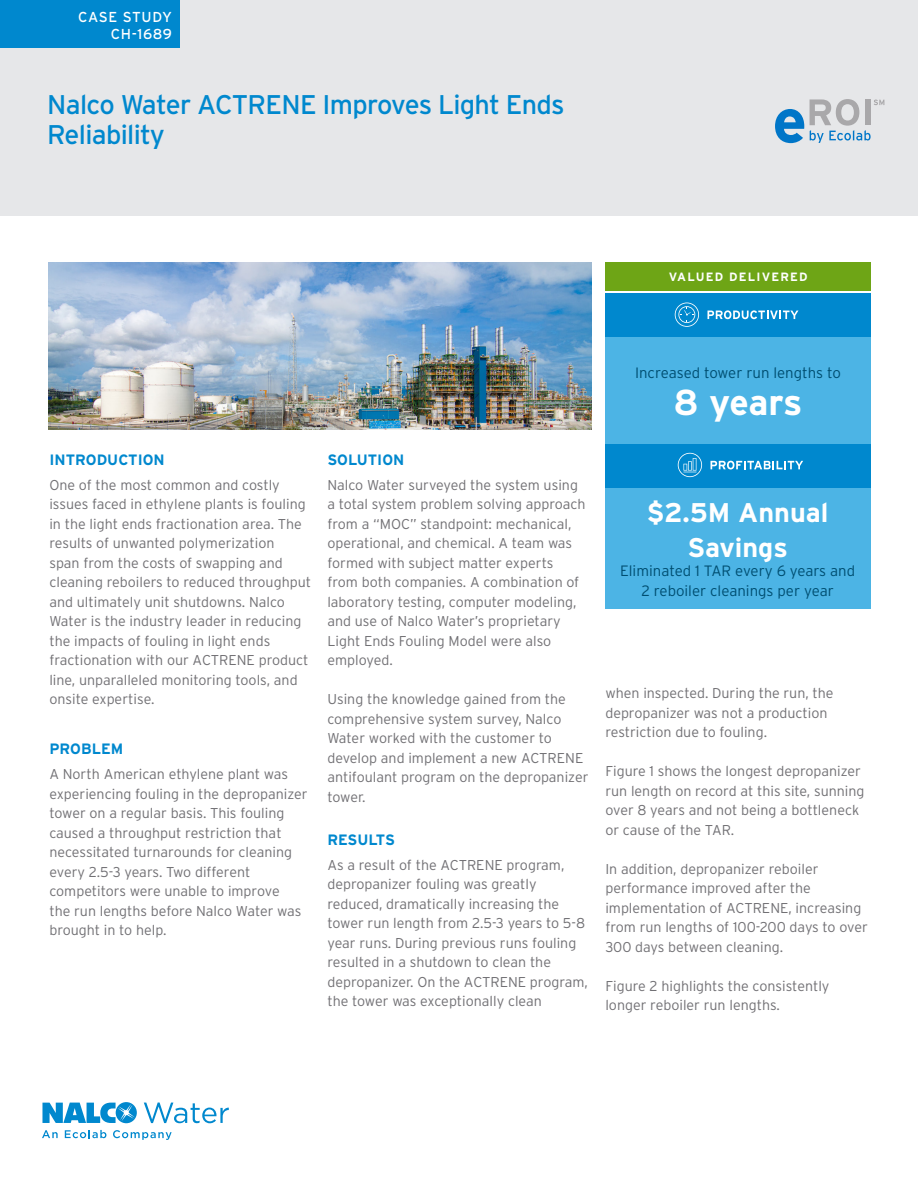
<style>
.page{position:relative;width:918px;height:1188px;background:#fff}
.page>*{position:absolute;margin:0;border:0;box-sizing:border-box;transform-origin:0 0}
.t1{font:700 36px "Interstate";letter-spacing:-.015em;color:#fff}
.t2{font:27px/30px "Interstate";letter-spacing:-.025em;color:#0088ce}
.t3{font:700 27px/34.5px "Interstate";color:#fff;text-align:center}
.t4{font:300 15px "Interstate";color:#004e71}
.t5{font:700 15px "Interstate";color:#0088ce}
.t6{font:14.4px "Interstate";letter-spacing:.05em;color:#fff}
.t7{font:300 14.25px/19.5px "Interstate";color:#717074}
.t8{font:700 12px "Interstate";letter-spacing:.1em;color:#fff}
</style>
<div class="page">
<div style="left:0;top:0;width:918px;height:216px;background:#e6e7e9"></div>
<div style="left:605px;top:294px;width:266px;height:315px;background:#4cb4e5"></div>
<img style="left:48px;top:262px;width:544px;height:168px">
<svg style="left:775px;top:109px;width:29px;height:34px"></svg>
<svg style="left:810px;top:99px;width:74px;height:44px"></svg>
<div style="left:605px;top:262px;width:266px;height:29px;background:#6ea516"></div>
<div style="left:605px;top:294px;width:266px;height:43px;background:#0088ce"></div>
<div style="left:605px;top:444px;width:266px;height:43px;background:#0088ce"></div>
<svg style="left:707px;top:310px;width:91px;height:9px"></svg>
<svg style="left:675px;top:303px;width:24px;height:24px"></svg>
<svg style="left:711px;top:461px;width:92px;height:8px"></svg>
<svg style="left:678px;top:453px;width:24px;height:24px"></svg>
<svg style="left:42px;top:1130px;width:16px;height:8px"></svg>
<svg style="left:65px;top:1130px;width:41px;height:8px"></svg>
<svg style="left:113px;top:1130px;width:59px;height:10px"></svg>
<svg style="left:42px;top:1102px;width:95px;height:21px"></svg>
<svg style="left:144px;top:1103px;width:85px;height:20px"></svg>
<div style="left:0;top:0;width:180px;height:47px;background:#0088ce"></div>
<p class="t6" style="left:78px;top:8px;width:96px">CASE STUDY</p>
<p class="t6" style="left:111px;top:25px;width:63px">CH-1689</p>
<p class="t2" style="left:47px;top:89px;width:519px">Nalco Water ACTRENE Improves Light Ends<br>Reliability</p>
<p class="t8" style="left:669px;top:269px;width:140px">VALUED DELIVERED</p>
<p class="t5" style="left:49px;top:451px;width:117px">INTRODUCTION</p>
<p class="t7" style="left:49px;top:475px;width:263px">One of the most common and costly issues faced in ethylene plants is fouling in the light ends fractionation area. The results of unwanted polymerization<br>span from the costs of swapping and cleaning reboilers to reduced throughput and ultimately unit shutdowns. Nalco Water is the industry leader in reducing the impacts of fouling in light ends fractionation with our ACTRENE product line, unparalleled monitoring tools, and onsite expertise.</p>
<p class="t5" style="left:49px;top:740px;width:75px">PROBLEM</p>
<p class="t7" style="left:49px;top:764px;width:260px">A North American ethylene plant was experiencing fouling in the depropanizer tower on a regular basis. This fouling caused a throughput restriction that necessitated turnarounds for cleaning every 2.5-3 years. Two different competitors were unable to improve<br>the run lengths before Nalco Water was brought in to help.</p>
<p class="t5" style="left:327px;top:451px;width:78px">SOLUTION</p>
<p class="t7" style="left:327px;top:475px;width:260px">Nalco Water surveyed the system using a total system problem solving approach from a “MOC” standpoint: mechanical,</p>
<p class="t7" style="left:327px;top:534px;width:254px">operational, and chemical. A team was formed with subject matter experts from both companies. A combination of laboratory testing, computer modeling,</p>
<p class="t7" style="left:327px;top:612px;width:235px">and use of Nalco Water’s proprietary<br>Light Ends Fouling Model were also employed.</p>
<p class="t7" style="left:327px;top:690px;width:263px">Using the knowledge gained from the comprehensive system survey, Nalco<br>Water worked with the customer to develop and implement a new ACTRENE antifoulant program on the depropanizer tower.</p>
<p class="t5" style="left:327px;top:830px;width:69px">RESULTS</p>
<p class="t7" style="left:327px;top:855px;width:262px">As a result of the ACTRENE program, depropanizer fouling was greatly reduced, dramatically increasing the tower run length from 2.5-3 years to 5-8 year runs. During previous runs fouling resulted in a shutdown to clean the depropanizer. On the ACTRENE program, the tower was exceptionally clean</p>
<p class="t4" style="left:635px;top:363px;width:207px">Increased tower run lengths to</p>
<p class="t1" style="left:673px;top:381px;width:131px">8 years</p>
<p class="t3" style="left:647px;top:495px;width:183px">$2.5M Annual<br>Savings</p>
<p class="t4" style="left:620px;top:562px;width:237px">Eliminated 1 TAR every 6 years and</p>
<p class="t4" style="left:641px;top:581px;width:194px">2 reboiler cleanings per year</p>
<p class="t7" style="left:605px;top:684px;width:230px">when inspected. During the run, the depropanizer was not a production restriction due to fouling.</p>
<p class="t7" style="left:605px;top:762px;width:261px">Figure 1 shows the longest depropanizer run length on record at this site, sunning over 8 years and not being a bottleneck or cause of the TAR.</p>
<p class="t7" style="left:605px;top:859px;width:264px">In addition, depropanizer reboiler performance improved after the implementation of ACTRENE, increasing from run lengths of 100-200 days to over 300 days between cleaning.</p>
<p class="t7" style="left:605px;top:976px;width:226px">Figure 2 highlights the consistently longer reboiler run lengths.</p>
</div>
